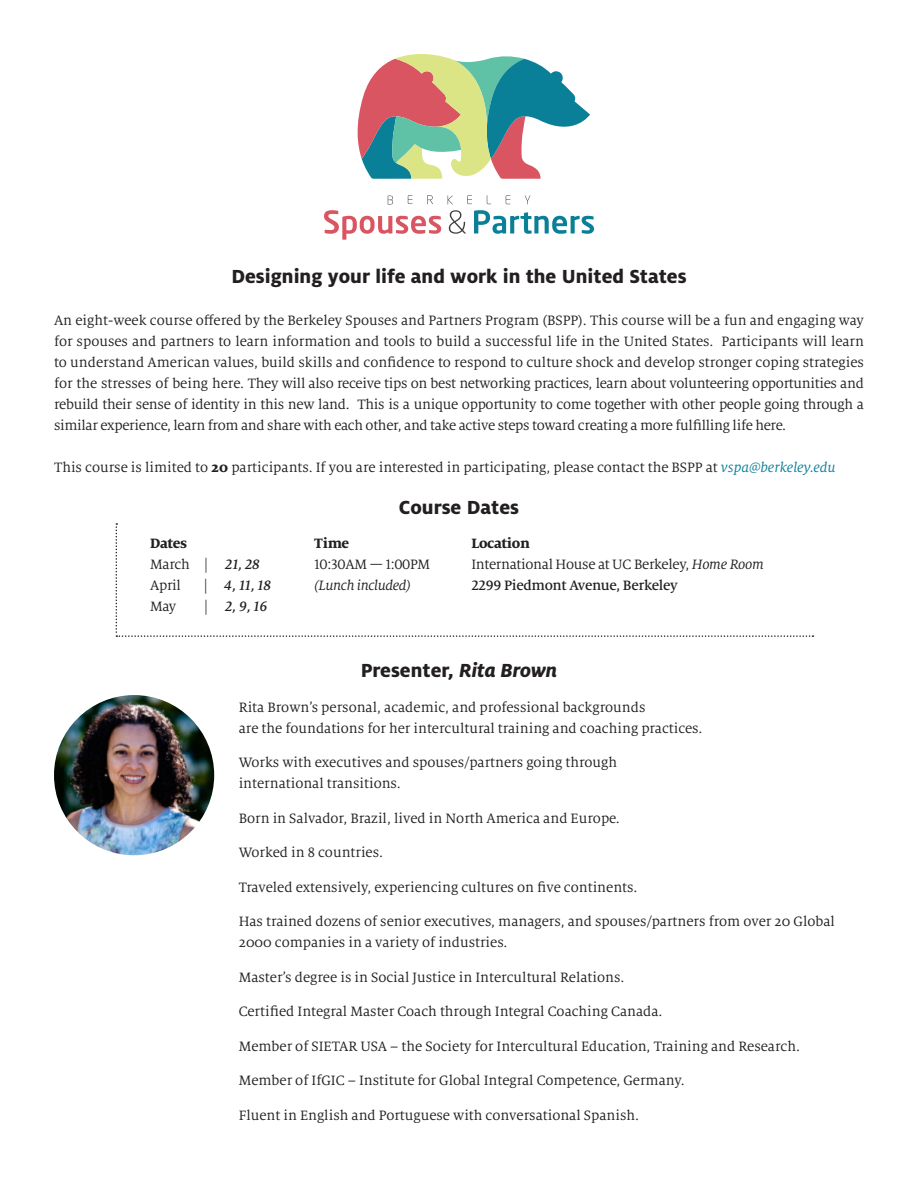
<style>
.page{position:relative;width:918px;height:1188px;background:#fff}
.page>*{position:absolute;margin:0;border:0;box-sizing:border-box;transform-origin:0 0}
.t1{font:800 21px "Milo OT";color:#231f20}
.t2{font:15px/21px "Milo Serif OT";color:#231f20}
.t3{font:15px/21px "Milo Serif OT";letter-spacing:-.02em;color:#231f20}
.t4{font:italic 500 15px "Milo Serif OT";color:#231f20}
.t5{font:italic 15px "Milo Serif OT";letter-spacing:-.02em;color:#231f20}
.t6{font:800 15px "Milo Serif OT";color:#231f20}
.s1{font-weight:800}
.s2{font-style:italic;color:#0a7f98}
.s3{font-weight:500;font-style:italic}
.s4{font-weight:400;font-style:normal}
.s5{font-style:italic}
.s6{font-weight:500}
</style>
<div class="page">
<svg style="left:357px;top:54px;width:233px;height:125px"></svg>
<svg style="left:449px;top:210px;width:17px;height:24px"></svg>
<svg style="left:474px;top:210px;width:120px;height:24px"></svg>
<svg style="left:324px;top:195px;width:117px;height:45px"></svg>
<svg style="left:448px;top:195px;width:5px;height:9px"></svg>
<svg style="left:467px;top:195px;width:5px;height:9px"></svg>
<svg style="left:487px;top:195px;width:4px;height:9px"></svg>
<svg style="left:506px;top:195px;width:4px;height:9px"></svg>
<svg style="left:525px;top:195px;width:5px;height:9px"></svg>
<svg style="left:116px;top:523px;width:697px;height:114px"></svg>
<img style="left:54px;top:695px;width:160px;height:160px;border-radius:80px">
<h1 class="t1" style="left:231px;top:264px;width:457px">Designing your life and work in the United States</h1>
<p class="t2" style="left:54px;top:310px;width:812px;text-align:justify">An eight-week course offered by the Berkeley Spouses and Partners Program (BSPP). This course will be a fun and engaging way for spouses and partners to learn information and tools to build a successful life in the United States. Participants will learn to understand American values, build skills and confidence to respond to culture shock and develop stronger coping strategies for the stresses of being here. They will also receive tips on best networking practices, learn about volunteering opportunities and rebuild their sense of identity in this new land. This is a unique opportunity to come together with other people going through a similar experience, learn from and share with each other, and take active steps toward creating a more fulfilling life here.</p>
<p class="t2" style="left:54px;top:457px;width:783px">This course is limited to <span class="s1">20</span> participants. If you are interested in participating, please contact the BSPP at <span class="s2">vspa@berkeley.edu</span></p>
<h1 class="t1" style="left:399px;top:495px;width:122px">Course Dates</h1>
<p class="t3" style="left:150px;top:533px;width:111px"><span class="s1">Dates<br></span>March | <span class="s3">21, 28<br></span>April</p>
<p class="t4" style="left:203px;top:577px;width:70px"><span class="s4">|</span> 4, 11, 18</p>
<p class="t2" style="left:150px;top:596px;width:28px">May</p>
<p class="t4" style="left:203px;top:598px;width:65px"><span class="s4">|</span> 2, 9, 16</p>
<p class="t6" style="left:314px;top:535px;width:36px">Time</p>
<p class="t3" style="left:314px;top:554px;width:117px">10:30AM — 1:00PM</p>
<p class="t5" style="left:314px;top:577px;width:98px">(Lunch included)</p>
<p class="t3" style="left:471px;top:533px;width:294px"><span class="s1">Location<br></span>International House at UC Berkeley, <span class="s5">Home Room<br></span><span class="s6">2299 Piedmont Avenue, Berkeley</span></p>
<h1 class="t1" style="left:361px;top:658px;width:198px">Presenter, <span class="s5">Rita Brown</span></h1>
<p class="t2" style="left:239px;top:697px;width:465px">Rita Brown’s personal, academic, and professional backgrounds<br>are the foundations for her intercultural training and coaching practices.</p>
<p class="t2" style="left:239px;top:752px;width:380px">Works with executives and spouses/partners going through international transitions.</p>
<p class="t2" style="left:239px;top:808px;width:383px">Born in Salvador, Brazil, lived in North America and Europe.</p>
<p class="t2" style="left:239px;top:842px;width:146px">Worked in 8 countries.</p>
<p class="t2" style="left:239px;top:877px;width:400px">Traveled extensively, experiencing cultures on five continents.</p>
<p class="t2" style="left:239px;top:911px;width:598px">Has trained dozens of senior executives, managers, and spouses/partners from over 20 Global<br>2000 companies in a variety of industries.</p>
<p class="t2" style="left:239px;top:967px;width:387px">Master’s degree is in Social Justice in Intercultural Relations.</p>
<p class="t2" style="left:239px;top:1001px;width:425px">Certified Integral Master Coach through Integral Coaching Canada.</p>
<p class="t2" style="left:239px;top:1036px;width:563px">Member of SIETAR USA – the Society for Intercultural Education, Training and Research.</p>
<p class="t2" style="left:239px;top:1070px;width:448px">Member of IfGIC – Institute for Global Integral Competence, Germany.</p>
<p class="t2" style="left:239px;top:1105px;width:402px">Fluent in English and Portuguese with conversational Spanish.</p>
</div>
